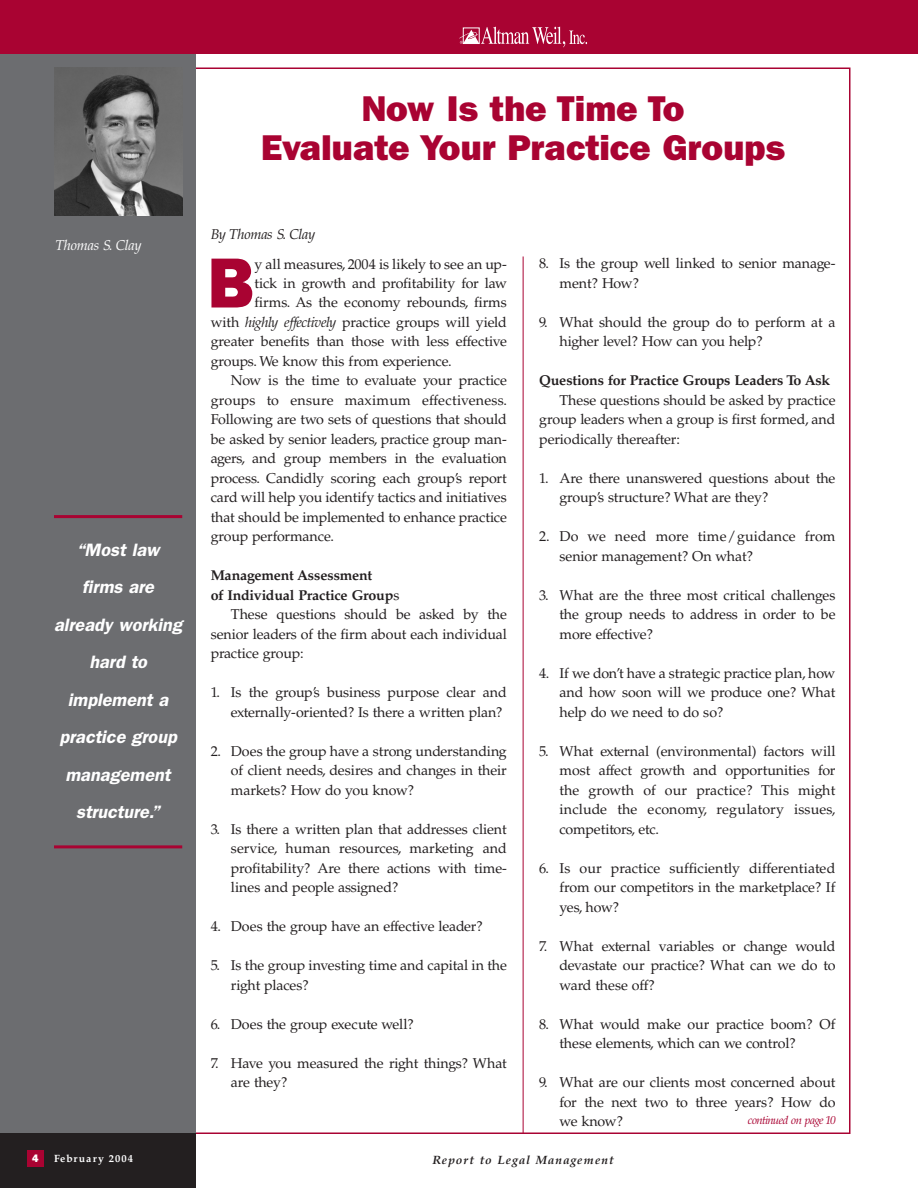
<style>
.page{position:relative;width:918px;height:1188px;background:#fff}
.page>*{position:absolute;margin:0;border:0;box-sizing:border-box;transform-origin:0 0}
.t1{font:800 71.25px "Franklin Gothic";color:#a90332}
.t2{font:800 36px/39px "Franklin Gothic";color:#a90332;text-align:center}
.t3{font:italic 600 18px/37.5px "Franklin Gothic";color:#fff;text-align:center}
.t4{font:14.25px/19.5px "Palatino";letter-spacing:-.01em;color:#231f20;text-align:justify}
.t5{font:700 14.25px "Palatino";letter-spacing:-.02em;color:#231f20}
.t6{font:14.25px "Palatino";letter-spacing:.01em;color:#231f20}
.t7{font:italic 14.25px "Palatino";letter-spacing:-.02em;color:#231f20}
.t8{font:italic 14.25px "Palatino";letter-spacing:-.02em;color:#fff}
.t9{font:italic 700 12px "Palatino";letter-spacing:.075em;color:#231f20}
.t10{font:italic 11.4px "Palatino";letter-spacing:-.06em;color:#a90332}
.t11{font:800 10.8px "Franklin Gothic";color:#fff}
.t12{font:700 10.5px "Palatino";letter-spacing:.095em;color:#fff}
.s1{font-style:italic}
.s2{font-weight:400}
</style>
<div class="page">
<div style="left:0;top:0;width:196px;height:1188px;background:#6c6d70"></div>
<div style="left:0;top:1134px;width:196px;height:54px;background:#231f20"></div>
<div style="left:0;top:0;width:918px;height:54px;background:#a90332"></div>
<svg style="left:459px;top:27px;width:128px;height:20px"></svg>
<div style="left:27px;top:1150px;width:16px;height:16px;background:#a90332"></div>
<hr style="left:523px;top:257px;width:1px;height:877px;background:#a90332">
<hr style="left:54px;top:515px;width:128px;height:3px;background:#a90332">
<hr style="left:54px;top:845px;width:128px;height:3px;background:#a90332">
<img style="left:54px;top:68px;width:128px;height:148px">
<p class="t8" style="left:56px;top:240px;width:88px">Thomas S. Clay</p>
<p class="t3" style="left:54px;top:533px;width:129px">“Most law<br>firms are already working hard to implement a practice group management structure.”</p>
<p class="t11" style="left:32px;top:1155px;width:8px">4</p>
<p class="t12" style="left:54px;top:1154px;width:81px">February 2004</p>
<h2 class="t2" style="left:261px;top:92px;width:525px">Now Is the Time To<br>Evaluate Your Practice Groups</h2>
<p class="t7" style="left:211px;top:228px;width:106px">By Thomas S. Clay</p>
<h1 class="t1" style="left:208px;top:259px;width:49px">B</h1>
<p class="t4" style="left:255px;top:256px;width:254px">y all measures, 2004 is likely to see an up-</p>
<p class="t4" style="left:255px;top:275px;width:254px">tick in growth and profitability for law</p>
<p class="t4" style="left:255px;top:295px;width:254px">firms. As the economy rebounds, firms</p>
<p class="t4" style="left:211px;top:314px;width:298px">with <span class="s1">highly effectively</span> practice groups will yield</p>
<p class="t4" style="left:211px;top:334px;width:298px">greater benefits than those with less effective</p>
<p class="t4" style="left:211px;top:353px;width:242px">groups. We know this from experience.</p>
<p class="t4" style="left:231px;top:373px;width:277px">Now is the time to evaluate your practice</p>
<p class="t6" style="left:211px;top:395px;width:298px">groups to ensure maximum effectiveness.</p>
<p class="t4" style="left:211px;top:412px;width:298px">Following are two sets of questions that should</p>
<p class="t4" style="left:211px;top:431px;width:298px">be asked by senior leaders, practice group man-</p>
<p class="t4" style="left:211px;top:451px;width:298px">agers, and group members in the evaluation</p>
<p class="t4" style="left:211px;top:470px;width:298px">process. Candidly scoring each group’s report</p>
<p class="t4" style="left:211px;top:490px;width:298px">card will help you identify tactics and initiatives</p>
<p class="t4" style="left:211px;top:509px;width:298px">that should be implemented to enhance practice</p>
<p class="t4" style="left:211px;top:529px;width:125px">group performance.</p>
<p class="t5" style="left:211px;top:570px;width:163px">Management Assessment</p>
<p class="t5" style="left:211px;top:590px;width:190px">of Individual Practice Group<span class="s2">s</span></p>
<p class="t4" style="left:231px;top:607px;width:277px">These questions should be asked by the</p>
<p class="t4" style="left:211px;top:626px;width:298px">senior leaders of the firm about each individual</p>
<p class="t4" style="left:211px;top:646px;width:95px">practice group:</p>
<p class="t4" style="left:231px;top:685px;width:277px;text-indent:-20px">1. Is the group’s business purpose clear and externally-oriented? Is there a written plan?</p>
<p class="t4" style="left:231px;top:743px;width:277px;text-indent:-20px">2. Does the group have a strong understanding of client needs, desires and changes in their markets? How do you know?</p>
<p class="t4" style="left:231px;top:821px;width:278px;text-indent:-20px">3. Is there a written plan that addresses client service, human resources, marketing and profitability? Are there actions with time&shy;lines and people assigned?</p>
<p class="t4" style="left:211px;top:919px;width:274px">4. Does the group have an effective leader?</p>
<p class="t4" style="left:231px;top:958px;width:277px;text-indent:-20px">5. Is the group investing time and capital in the right places?</p>
<p class="t4" style="left:211px;top:1016px;width:205px">6. Does the group execute well?</p>
<p class="t4" style="left:231px;top:1055px;width:277px;text-indent:-20px">7. Have you measured the right things? What are they?</p>
<p class="t4" style="left:560px;top:256px;width:277px;text-indent:-20px">8. Is the group well linked to senior manage&shy;ment? How?</p>
<p class="t4" style="left:560px;top:314px;width:277px;text-indent:-20px">9. What should the group do to perform at a higher level? How can you help?</p>
<p class="t5" style="left:539px;top:375px;width:292px">Questions for Practice Groups Leaders To Ask</p>
<p class="t4" style="left:539px;top:392px;width:298px;text-indent:20px">These questions should be asked by practice group leaders when a group is first formed, and periodically thereafter:</p>
<p class="t4" style="left:560px;top:470px;width:277px;text-indent:-20px">1. Are there unanswered questions about the group’s structure? What are they?</p>
<p class="t4" style="left:560px;top:529px;width:277px;text-indent:-20px">2. Do we need more time/guidance from senior management? On what?</p>
<p class="t4" style="left:560px;top:587px;width:277px;text-indent:-20px">3. What are the three most critical challenges the group needs to address in order to be more effective?</p>
<p class="t4" style="left:560px;top:665px;width:277px;text-indent:-20px">4. If we don’t have a strategic practice plan, how and how soon will we produce one? What help do we need to do so?</p>
<p class="t4" style="left:560px;top:743px;width:277px;text-indent:-20px">5. What external (environmental) factors will most affect growth and opportunities for the growth of our practice? This might include the economy, regulatory issues, competitors, etc.</p>
<p class="t4" style="left:560px;top:860px;width:277px;text-indent:-20px">6. Is our practice sufficiently differentiated from our competitors in the marketplace? If yes, how?</p>
<p class="t4" style="left:560px;top:938px;width:277px;text-indent:-20px">7. What external variables or change would devastate our practice? What can we do to ward these off?</p>
<p class="t4" style="left:560px;top:1016px;width:277px;text-indent:-20px">8. What would make our practice boom? Of these elements, which can we control?</p>
<p class="t4" style="left:560px;top:1075px;width:277px;text-indent:-20px">9. What are our clients most concerned about for the next two to three years? How do we know?</p>
<p class="t10" style="left:748px;top:1115px;width:90px">continued on page 10</p>
<p class="t9" style="left:433px;top:1155px;width:183px">Report to Legal Management</p>
</div>
